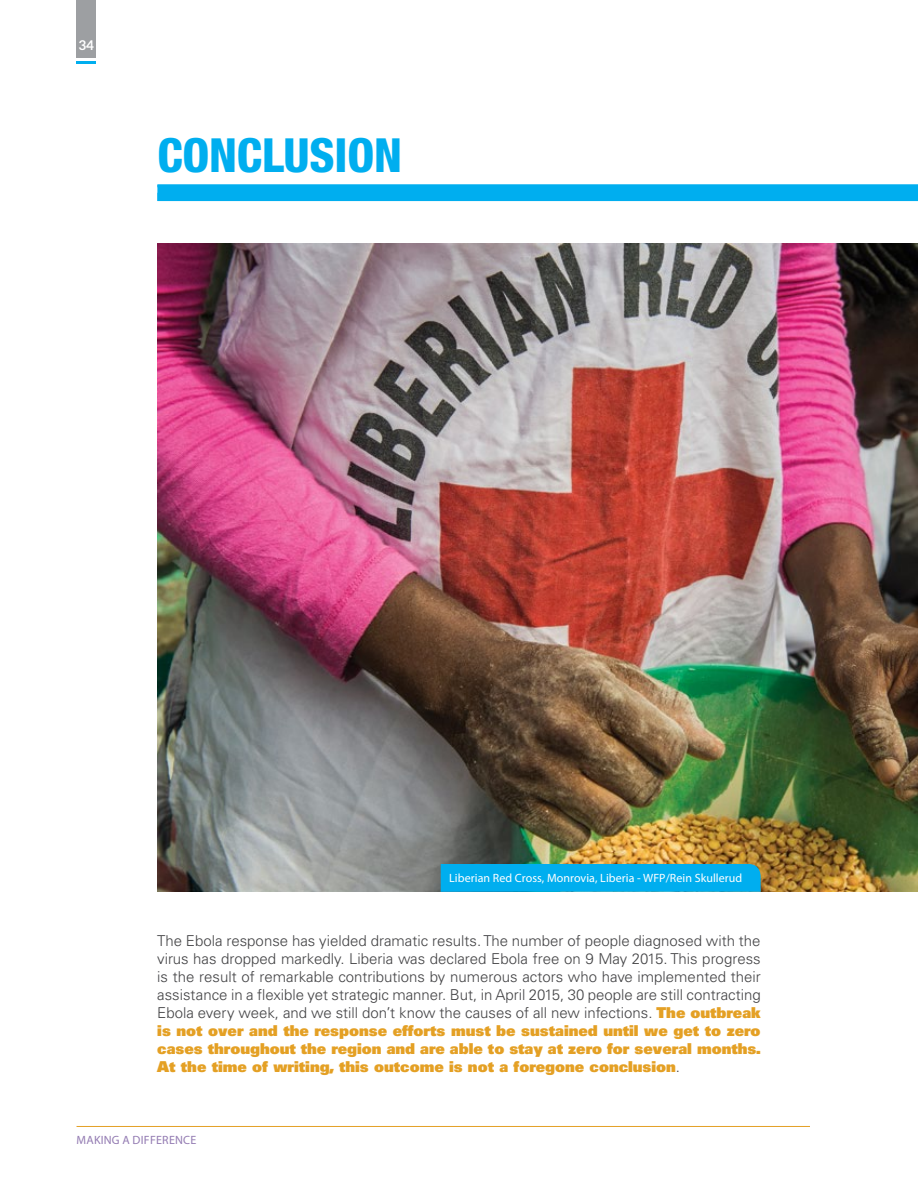
<style>
.page{position:relative;width:918px;height:1188px;background:#fff}
.page>*{position:absolute;margin:0;border:0;box-sizing:border-box;transform-origin:0 0}
.t1{font:800 condensed 47.1px "Helvetica Neue LT Pro";letter-spacing:-.005em;color:#00aeef}
.t2{font:300 15px/18px "Univers LT Std";color:#434345;text-align:justify}
.t3{font:15px/18px "Univers LT Std X Black";color:#e4a024;text-align:justify}
.t4{font:700 13.5px "Lato";color:#fff}
.t5{font:12px "Myriad Pro";letter-spacing:.005em;color:#fff}
.t6{font:12px "Myriad Pro";letter-spacing:.02em;color:#937bb2}
.s1{font-family:"Univers LT Std X Black";font-weight:400;color:#e4a024}
.s2{font-family:"Univers LT Std";font-weight:300;color:#434345}
</style>
<div class="page">
<div style="left:76px;top:0;width:20px;height:64px;background:#9d9fa2"></div>
<hr style="left:76px;top:61px;width:20px;height:3px;background:#00aeef">
<hr style="left:75px;top:59px;width:22px;height:2px;background:#fff">
<hr style="left:77px;top:1126px;width:733px;height:1px;background:#e4a024">
<div style="left:157px;top:185px;width:761px;height:16px;background:#00aeef"></div>
<img style="left:157px;top:244px;width:761px;height:648px">
<div style="left:441px;top:864px;width:320px;height:28px;background:#00aeef"></div>
<p class="t4" style="left:78px;top:37px;width:17px">34</p>
<h1 class="t1" style="left:157px;top:126px;width:246px">CONCLUSION</h1>
<p class="t5" style="left:449px;top:870px;width:295px">Liberian Red Cross, Monrovia, Liberia - WFP/Rein Skullerud</p>
<p class="t2" style="left:157px;top:931px;width:605px">The Ebola response has yielded dramatic results. The number of people diagnosed with the virus has dropped markedly. Liberia was declared Ebola free on 9 May 2015. This progress is the result of remarkable contributions by numerous actors who have implemented their assistance in a flexible yet strategic manner. But, in April 2015, 30 people are still contracting Ebola every week, and we still don’t know the causes of all new infections. <span class="s1">The outbreak</span></p>
<p class="t3" style="left:157px;top:1021px;width:605px">is not over and the response efforts must be sustained until we get to zero cases throughout the region and are able to stay at zero for several months.<br>At the time of writing, this outcome is not a foregone conclusion<span class="s2">.</span></p>
<p class="t6" style="left:77px;top:1132px;width:121px">Making A Difference</p>
</div>
